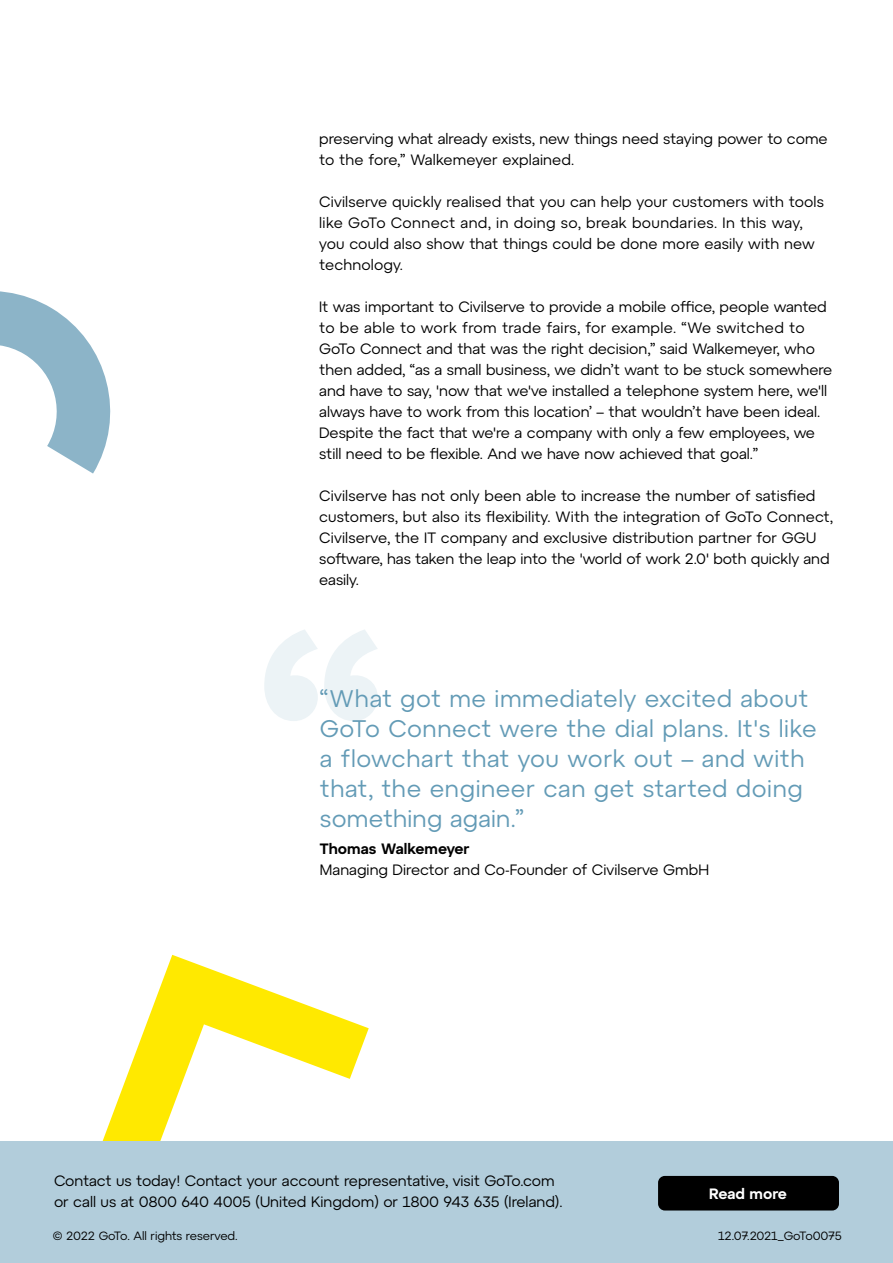
<style>
.page{position:relative;width:893px;height:1263px;background:#fff}
.page>*{position:absolute;margin:0;border:0;box-sizing:border-box;transform-origin:0 0}
.t1{font:24px/30px "Atyp Text";letter-spacing:.025em;color:#639bb6}
.t2{font:15px/21px "Atyp Text";color:#000}
.t3{font:600 15px "Atyp Text";color:#000}
.t4{font:600 15px "Atyp Text";color:#fff}
.t5{font:12px "Atyp Text";letter-spacing:-.015em;color:#000}
</style>
<div class="page">
<svg style="left:99px;top:955px;width:270px;height:187px"></svg>
<svg style="left:264px;top:630px;width:114px;height:91px"></svg>
<div style="left:0;top:1142px;width:893px;height:121px;background:#b2cddb"></div>
<div style="left:658px;top:1176px;width:181px;height:34px;background:#000;border-radius:7px"></div>
<svg style="left:0;top:291px;width:111px;height:182px"></svg>
<p class="t2" style="left:319px;top:128px;width:510px">preserving what already exists, new things need staying power to come to the fore,” Walkemeyer explained.</p>
<p class="t2" style="left:319px;top:191px;width:506px">Civilserve quickly realised that you can help your customers with tools like GoTo Connect and, in doing so, break boundaries. In this way, you could also show that things could be done more easily with new technology.</p>
<p class="t2" style="left:319px;top:296px;width:515px">It was important to Civilserve to provide a mobile office, people wanted to be able to work from trade fairs, for example. “We switched to GoTo Connect and that was the right decision,” said Walkemeyer, who then added, “as a small business, we didn’t want to be stuck somewhere and have to say, 'now that we've installed a telephone system here, we'll always have to work from this location’ – that wouldn’t have been ideal.<br>Despite the fact that we're a company with only a few employees, we still need to be flexible. And we have now achieved that goal.”</p>
<p class="t2" style="left:319px;top:485px;width:515px">Civilserve has not only been able to increase the number of satisfied customers, but also its flexibility. With the integration of GoTo Connect, Civilserve, the IT company and exclusive distribution partner for GGU software, has taken the leap into the 'world of work 2.0' both quickly and easily.</p>
<h1 class="t1" style="left:320px;top:682px;width:498px">“What got me immediately excited about GoTo Connect were the dial plans. It's like a flowchart that you work out – and with that, the engineer can get started doing something again.”</h1>
<p class="t3" style="left:320px;top:837px;width:151px">Thomas Walkemeyer</p>
<p class="t2" style="left:320px;top:859px;width:391px">Managing Director and Co-Founder of Civilserve GmbH</p>
<p class="t2" style="left:54px;top:1170px;width:510px">Contact us today! Contact your account representative, visit GoTo.com or call us at 0800 640 4005 (United Kingdom) or 1800 943 635 (Ireland).</p>
<p class="t5" style="left:53px;top:1227px;width:186px">© 2022 GoTo. All rights reserved.</p>
<p class="t4" style="left:709px;top:1182px;width:79px">Read more</p>
<p class="t5" style="left:718px;top:1227px;width:125px">12.07.2021_GoTo0075</p>
</div>
